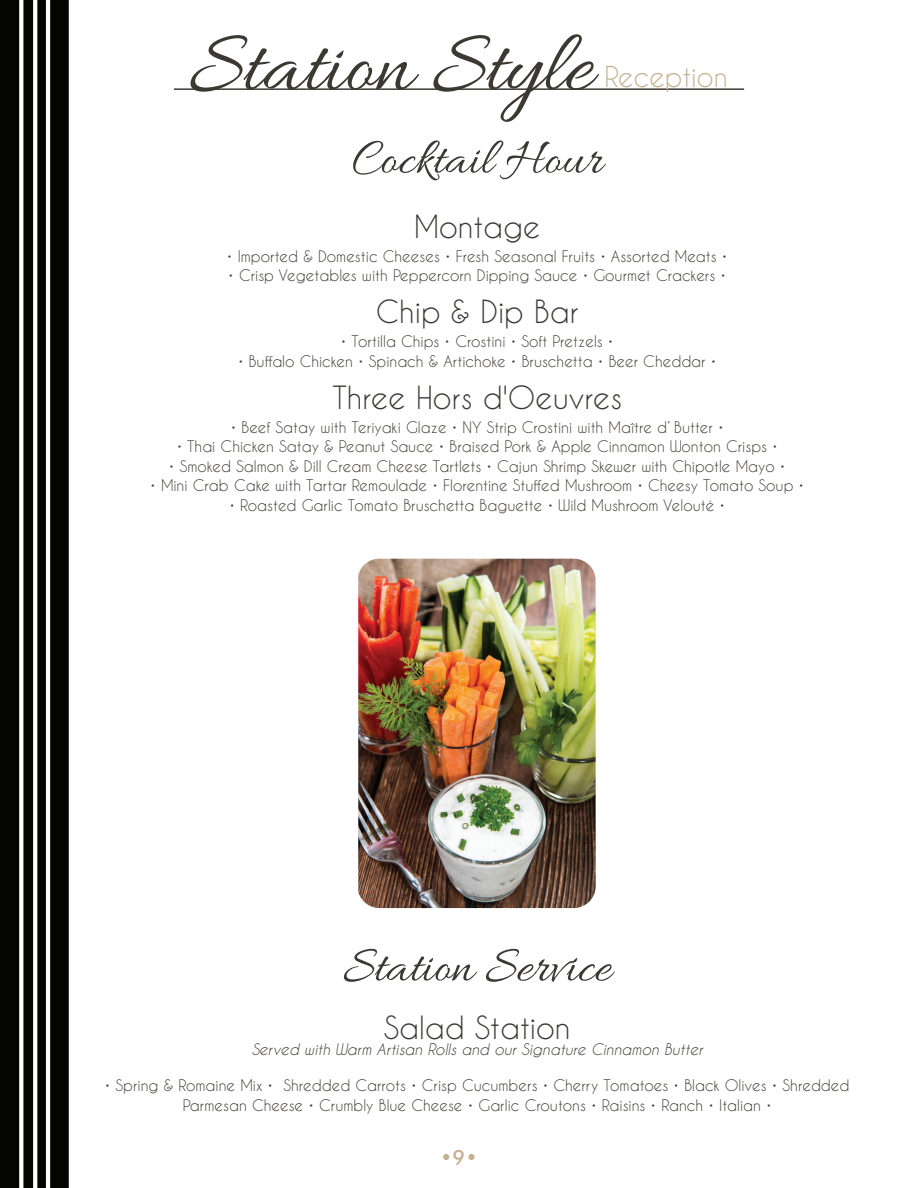
<style>
.page{position:relative;width:918px;height:1188px;background:#fff}
.page>*{position:absolute;margin:0;border:0;box-sizing:border-box;transform-origin:0 0}
.t1{font:90px "Allura";color:#3c3932}
.t2{font:52.5px "Allura";color:#3c3932}
.t3{font:30px "Caviar Dreams";color:#3c3932}
.t4{font:27px "Caviar Dreams";color:#c4b191}
.t5{font:500 21px "Futura BT";color:#c4b191}
.t6{font:15px/19.5px "Caviar Dreams";color:#3c3932;text-align:center}
.t7{font:italic 15px "Caviar Dreams";color:#3c3932}
</style>
<div class="page">
<svg style="left:0;top:0;width:69px;height:1188px;fill:#040503"></svg>
<hr style="left:174px;top:88px;width:570px;height:2px;background:#3c3932">
<img style="left:358px;top:559px;width:238px;height:349px">
<p class="t1" style="left:189px;top:16px;width:405px">Station Style</p>
<p class="t4" style="left:604px;top:61px;width:125px">Reception</p>
<p class="t2" style="left:352px;top:130px;width:252px">Cocktail Hour</p>
<p class="t3" style="left:414px;top:208px;width:128px">Montage</p>
<p class="t6" style="left:227px;top:246px;width:502px">• Imported &amp; Domestic Cheeses • Fresh Seasonal Fruits • Assorted Meats •</p>
<p class="t6" style="left:228px;top:265px;width:499px">• Crisp Vegetables with Peppercorn Dipping Sauce • Gourmet Crackers •</p>
<p class="t3" style="left:376px;top:294px;width:204px">Chip &amp; Dip Bar</p>
<p class="t6" style="left:341px;top:331px;width:274px">• Tortilla Chips • Crostini • Soft Pretzels •</p>
<p class="t6" style="left:238px;top:351px;width:480px">• Buffalo Chicken • Spinach &amp; Artichoke • Bruschetta • Beer Cheddar •</p>
<p class="t3" style="left:332px;top:379px;width:291px">Three Hors d'Oeuvres</p>
<p class="t6" style="left:231px;top:417px;width:494px">• Beef Satay with Teriyaki Glaze • NY Strip Crostini with Maître d’ Butter •</p>
<p class="t6" style="left:177px;top:436px;width:602px">• Thai Chicken Satay &amp; Peanut Sauce • Braised Pork &amp; Apple Cinnamon Wonton Crisps •</p>
<p class="t6" style="left:169px;top:456px;width:618px">• Smoked Salmon &amp; Dill Cream Cheese Tartlets • Cajun Shrimp Skewer with Chipotle Mayo •</p>
<p class="t6" style="left:150px;top:475px;width:655px">• Mini Crab Cake with Tartar Remoulade • Florentine Stuffed Mushroom • Cheesy Tomato Soup •</p>
<p class="t6" style="left:229px;top:495px;width:497px">• Roasted Garlic Tomato Bruschetta Baguette • Wild Mushroom Velouté •</p>
<p class="t2" style="left:343px;top:937px;width:270px">Station Service</p>
<p class="t3" style="left:384px;top:1009px;width:188px">Salad Station</p>
<p class="t7" style="left:252px;top:1041px;width:453px">Served with Warm Artisan Rolls and our Signature Cinnamon Butter</p>
<p class="t6" style="left:105px;top:1075px;width:746px">• Spring &amp; Romaine Mix • Shredded Carrots • Crisp Cucumbers • Cherry Tomatoes • Black Olives • Shredded<br>Parmesan Cheese • Crumbly Blue Cheese • Garlic Croutons • Raisins • Ranch • Italian •</p>
<p class="t5" style="left:440px;top:1145px;width:39px">•9•</p>
</div>
